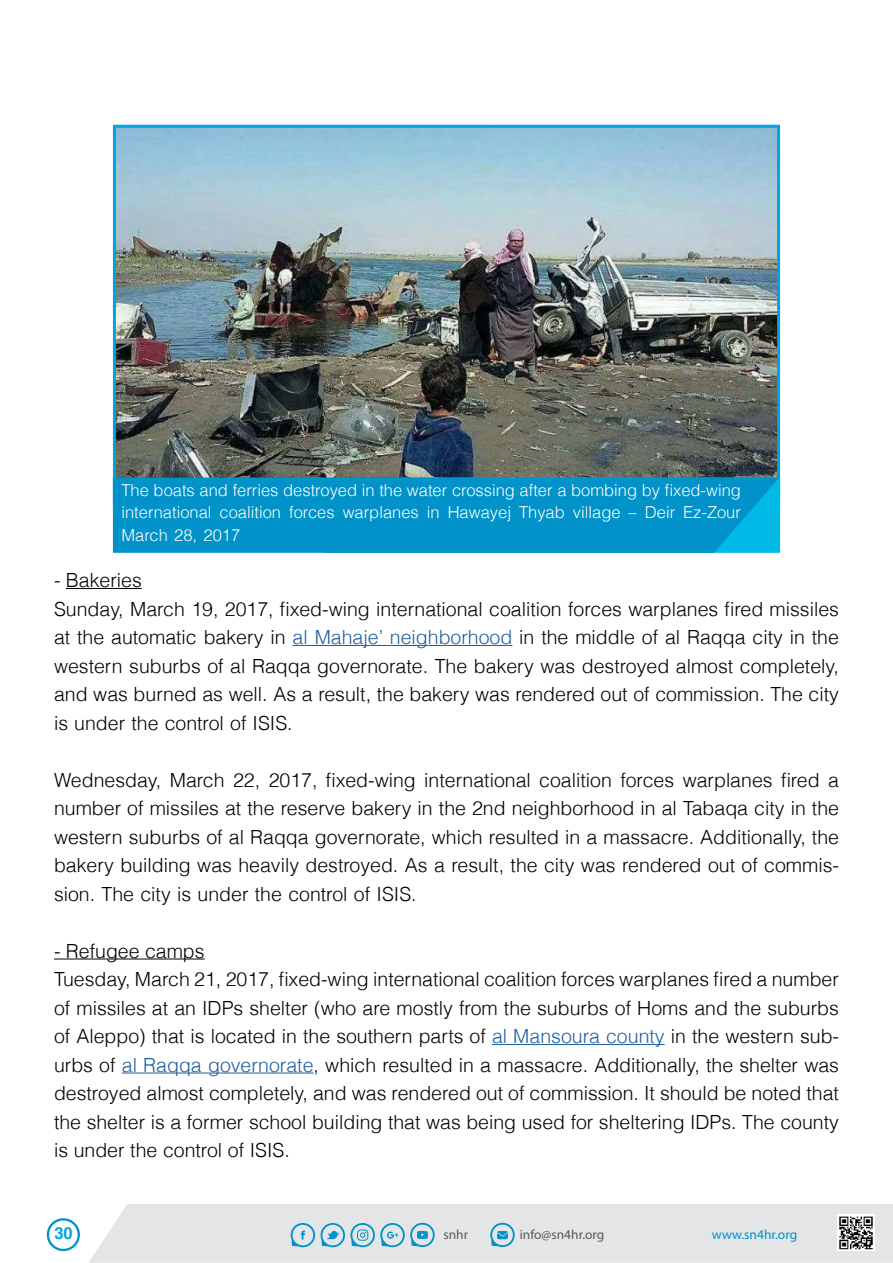
<style>
.page{position:relative;width:893px;height:1263px;background:#fff}
.page>*{position:absolute;margin:0;border:0;box-sizing:border-box;transform-origin:0 0}
.t1{font:300 19.5px/28.5px "Helvetica";color:#000}
.t2{font:300 16.5px/22.5px "Helvetica";color:#fff;text-align:right}
.t3{font:700 16.5px "Helvetica";color:#00a4e2}
.t4{font:13.35px "Myriad Pro";color:#58595b}
.t5{font:13.35px "Myriad Pro";color:#0092c8}
.s1{color:#215e9e}
</style>
<div class="page">
<div style="left:89px;top:1204px;width:804px;height:59px;background:#e4e5e6"></div>
<svg style="left:291px;top:1223px;width:24px;height:24px"></svg>
<svg style="left:321px;top:1223px;width:114px;height:24px;background:#a1ccdd"></svg>
<svg style="left:490px;top:1223px;width:25px;height:24px"></svg>
<img style="left:837px;top:1214px;width:37px;height:37px">
<svg style="left:47px;top:1218px;width:33px;height:33px"></svg>
<hr style="left:66px;top:588px;width:76px;height:1px;background:#000">
<hr style="left:293px;top:645px;width:219px;height:1px;background:#215e9e">
<hr style="left:54px;top:958px;width:151px;height:1px;background:#000">
<hr style="left:492px;top:1044px;width:173px;height:1px;background:#215e9e">
<hr style="left:122px;top:1072px;width:192px;height:1px;background:#215e9e">
<img style="left:117px;top:129px;width:659px;height:348px">
<div style="left:113px;top:125px;width:667px;height:382px;border:3px solid #00a4e2"></div>
<div style="left:113px;top:477px;width:666px;height:76px;background:#0092c8"></div>
<p class="t2" style="left:121px;top:478px;width:621px">The boats and ferries destroyed in the water crossing after a bombing by fixed-wing<br>Ez-Zour</p>
<p class="t2" style="left:289px;top:500px;width:47px">forces</p>
<p class="t2" style="left:121px;top:500px;width:120px;text-align:left">international<br>March 28, 2017</p>
<p class="t2" style="left:220px;top:500px;width:63px">coalition</p>
<p class="t2" style="left:343px;top:500px;width:78px">warplanes</p>
<p class="t2" style="left:427px;top:500px;width:14px">in</p>
<p class="t2" style="left:448px;top:500px;width:65px">Hawayej</p>
<p class="t2" style="left:519px;top:500px;width:47px">Thyab</p>
<p class="t2" style="left:573px;top:500px;width:49px">village</p>
<p class="t2" style="left:645px;top:500px;width:32px">Deir</p>
<p class="t2" style="left:629px;top:500px;width:10px">–</p>
<p class="t1" style="left:54px;top:565px;width:786px">- Bakeries<br>Sunday, March 19, 2017, fixed-wing international coalition forces warplanes fired missiles at the automatic bakery in <span class="s1">al Mahaje’ neighborhood</span> in the middle of al Raqqa city in the western suburbs of al Raqqa governorate. The bakery was destroyed almost completely, and was burned as well. As a result, the bakery was rendered out of commission. The city is under the control of ISIS.</p>
<p class="t1" style="left:54px;top:764px;width:787px;text-align:justify">Wednesday, March 22, 2017, fixed-wing international coalition forces warplanes fired a number of missiles at the reserve bakery in the 2nd neighborhood in al Tabaqa city in the western suburbs of al Raqqa governorate, which resulted in a massacre. Additionally, the</p>
<p class="t1" style="left:54px;top:878px;width:364px">sion. The city is under the control of ISIS.</p>
<p class="t1" style="left:54px;top:850px;width:786px">bakery building was heavily destroyed. As a result, the city was rendered out of commis-</p>
<p class="t1" style="left:54px;top:935px;width:786px">- Refugee camps<br>Tuesday, March 21, 2017, fixed-wing international coalition forces warplanes fired a number of missiles at an IDPs shelter (who are mostly from the suburbs of Homs and the suburbs</p>
<p class="t1" style="left:54px;top:1049px;width:786px">urbs of <span class="s1">al Raqqa governorate</span>, which resulted in a massacre. Additionally, the shelter was</p>
<p class="t1" style="left:54px;top:1021px;width:787px">of Aleppo) that is located in the southern parts of <span class="s1">al Mansoura county</span> in the western sub-</p>
<p class="t1" style="left:54px;top:1078px;width:786px;text-align:justify">destroyed almost completely, and was rendered out of commission It. should be noted that the shelter is a former school building that was being used for sheltering IDPs. The county is under the control of ISIS.</p>
<p class="t3" style="left:54px;top:1223px;width:20px">30</p>
<p class="t4" style="left:443px;top:1226px;width:26px">snhr</p>
<p class="t4" style="left:520px;top:1226px;width:86px">info@sn4hr.org</p>
<p class="t5" style="left:712px;top:1226px;width:87px">www.sn4hr.org</p>
</div>
